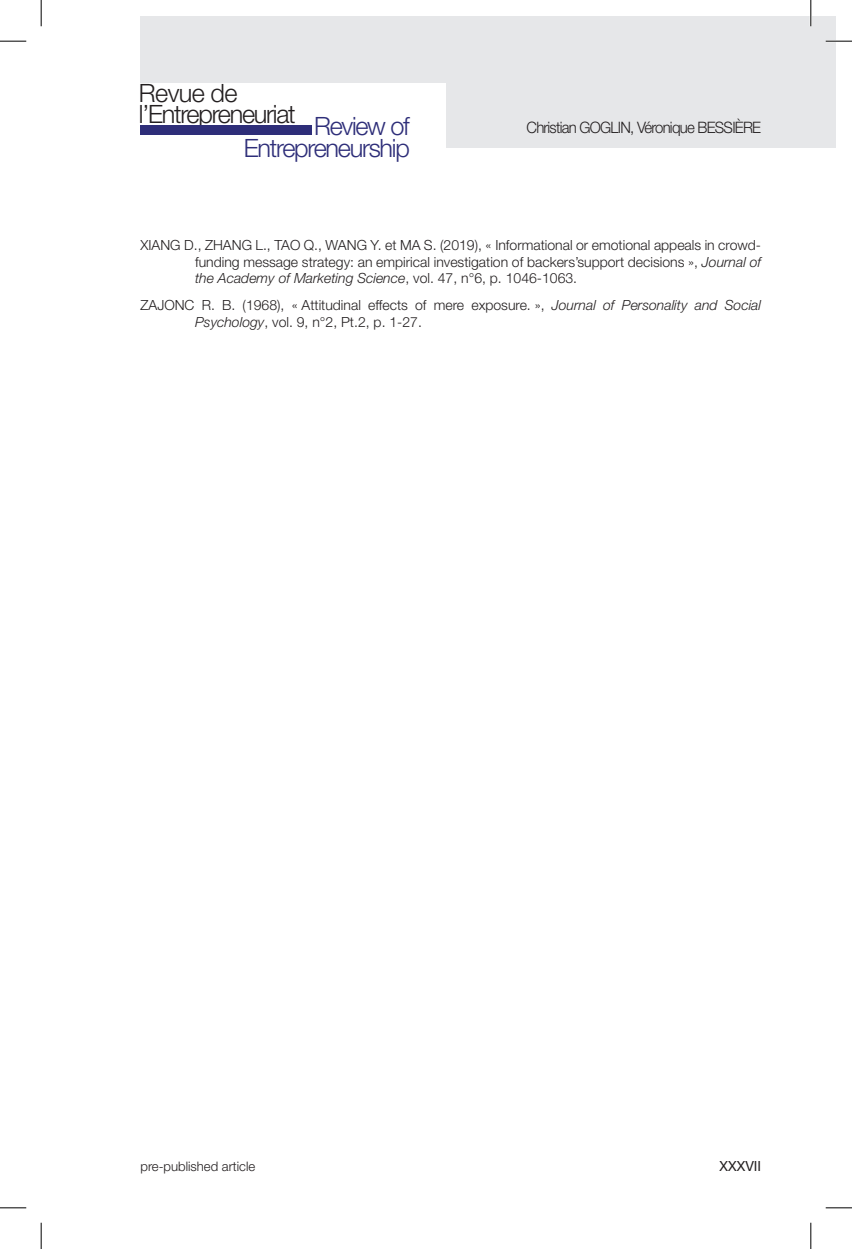
<style>
.page{position:relative;width:852px;height:1249px;background:#fff}
.page>*{position:absolute;margin:0;border:0;box-sizing:border-box;transform-origin:0 0}
.t1{font:300 25.2px/21.7px "Helvetica Neue LT Std";letter-spacing:-.05em;color:#231f20}
.t2{font:300 25.2px/21.7px "Helvetica Neue LT Std";letter-spacing:-.05em;color:#2e2e79;text-align:right}
.t3{font:300 15.75px "Helvetica Neue LT Std";letter-spacing:-.05em;color:#231f20;scale:.95 1}
.bibliography_body{font:300 14px/16.8px "Helvetica Neue LT Std";color:#231f20;text-align:justify}
.t4{font:14px "Helvetica Neue LT Std";color:#231f20}
.t5{font:300 13.12px "Helvetica Neue LT Std";color:#231f20}
.s1{font-style:italic}
</style>
<div class="page">
<div style="left:140px;top:16px;width:695px;height:132px;background:#e6e7e9"></div>
<div style="left:140px;top:84px;width:306px;height:81px;background:#fff"></div>
<div style="left:140px;top:125px;width:171px;height:10px;background:#2e2e79"></div>
<hr style="left:825px;top:40px;width:26px;height:2px;background:#fff">
<hr style="left:809px;top:0;width:2px;height:26px;background:#fff">
<svg style="left:0;top:41px;width:26px;height:1px"></svg>
<svg style="left:825px;top:41px;width:26px;height:1px"></svg>
<svg style="left:0;top:1207px;width:26px;height:1px"></svg>
<svg style="left:825px;top:1207px;width:26px;height:1px"></svg>
<svg style="left:41px;top:0;width:1px;height:26px"></svg>
<svg style="left:41px;top:1222px;width:1px;height:26px"></svg>
<svg style="left:810px;top:0;width:1px;height:26px"></svg>
<svg style="left:810px;top:1222px;width:1px;height:26px"></svg>
<h1 class="t1" style="left:139px;top:81px;width:158px">Revue de l’Entrepreneuriat</h1>
<h1 class="t2" style="left:244px;top:115px;width:167px">Review of<br>Entrepreneurship</h1>
<p class="t3" style="left:526px;top:118px;width:248px">Christian GOGLIN, Véronique BESSIÈRE</p>
<p class="bibliography_body" style="left:195px;top:236px;width:567px;text-indent:-55px">XIANG D., ZHANG L., TAO Q., WANG Y. et MA S. (2019), « Informational or emotional appeals in crowd&shy;funding message strategy: an empirical investigation of backers’support decisions », <span class="s1">Journal of the Academy of Marketing Science</span>, vol. 47, n°6, p. 1046‑1063.</p>
<p class="bibliography_body" style="left:195px;top:296px;width:567px;text-indent:-55px">ZAJONC R. B. (1968), « Attitudinal effects of mere exposure. », <span class="s1">Journal of Personality and Social<br>Psychology</span>, vol. 9, n°2, Pt.2, p. 1‑27.</p>
<p class="t5" style="left:140px;top:1157px;width:116px">pre-published article</p>
<p class="t4" style="left:719px;top:1156px;width:43px">XXXVII</p>
</div>
